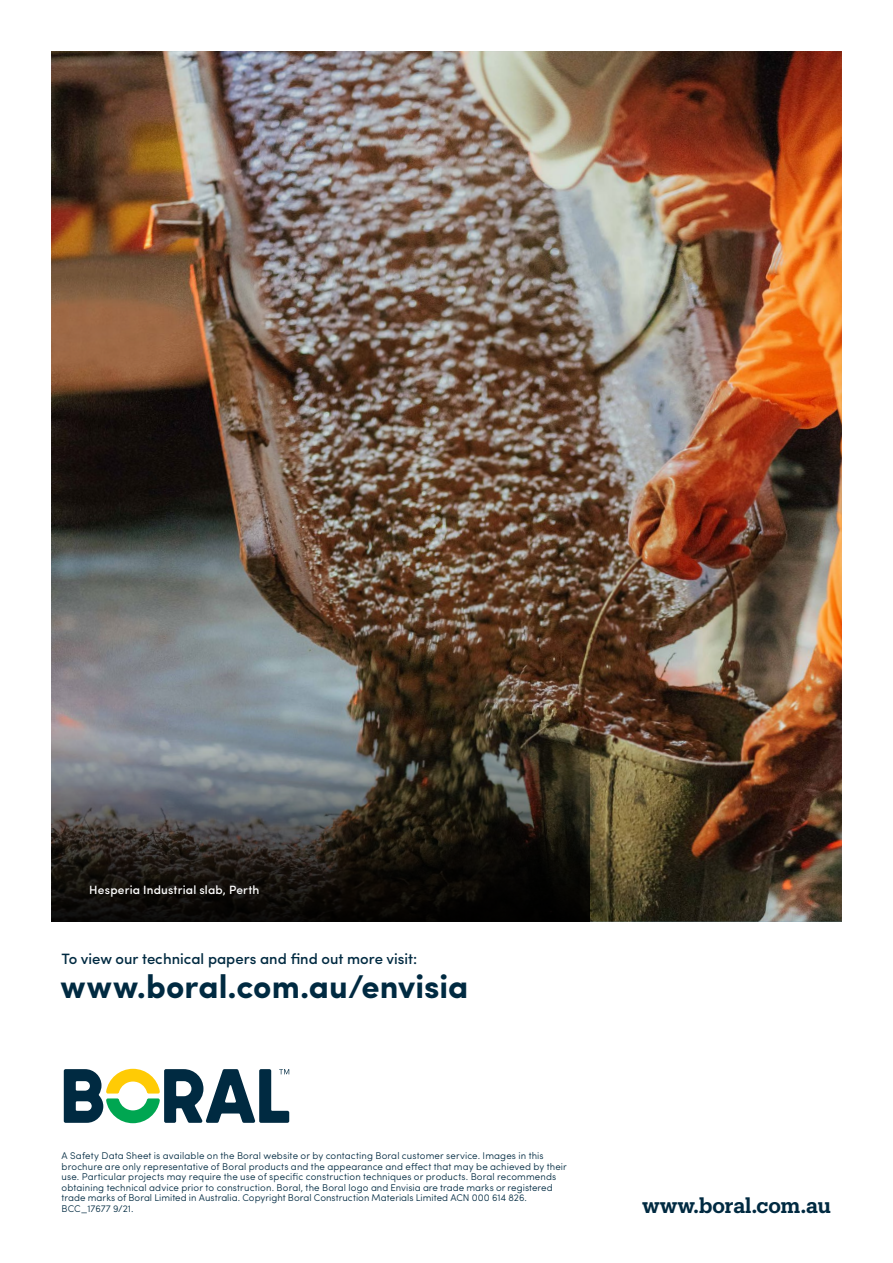
<style>
.page{position:relative;width:893px;height:1263px;background:#fff}
.page>*{position:absolute;margin:0;border:0;box-sizing:border-box;transform-origin:0 0}
.t1{font:700 33px "Sofia Pro";color:#002a41}
.t2{font:600 20.55px "Produkt";color:#002a41}
.t3{font:500 15px "Sofia Pro";color:#002a41}
.t4{font:500 12px "Sofia Pro";letter-spacing:.015em;color:#fff}
.t5{font:300 9.75px/10.5px "Sofia Pro";letter-spacing:.01em;color:#002a41}
</style>
<div class="page">
<img style="left:51px;top:51px;width:791px;height:871px">
<svg style="left:51px;top:704px;width:539px;height:218px"></svg>
<svg style="left:64px;top:1069px;width:225px;height:54px"></svg>
<p class="t4" style="left:89px;top:881px;width:172px">Hesperia Industrial slab, Perth</p>
<h3 class="t3" style="left:62px;top:947px;width:357px">To view our technical papers and find out more visit:</h3>
<h1 class="t1" style="left:61px;top:961px;width:409px">www.boral.com.au/envisia</h1>
<p class="t5" style="left:62px;top:1150px;width:507px">A Safety Data Sheet is available on the Boral website or by contacting Boral customer service. Images in this brochure are only representative of Boral products and the appearance and effect that may be achieved by their use. Particular projects may require the use of specific construction techniques or products. Boral recommends obtaining technical advice prior to construction. Boral, the Boral logo and Envisia are trade marks or registered trade marks of Boral Limited in Australia. Copyright Boral Construction Materials Limited ACN 000 614 826.<br>BCC_17677 9/21.</p>
<h2 class="t2" style="left:642px;top:1191px;width:190px">www.boral.com.au</h2>
</div>
